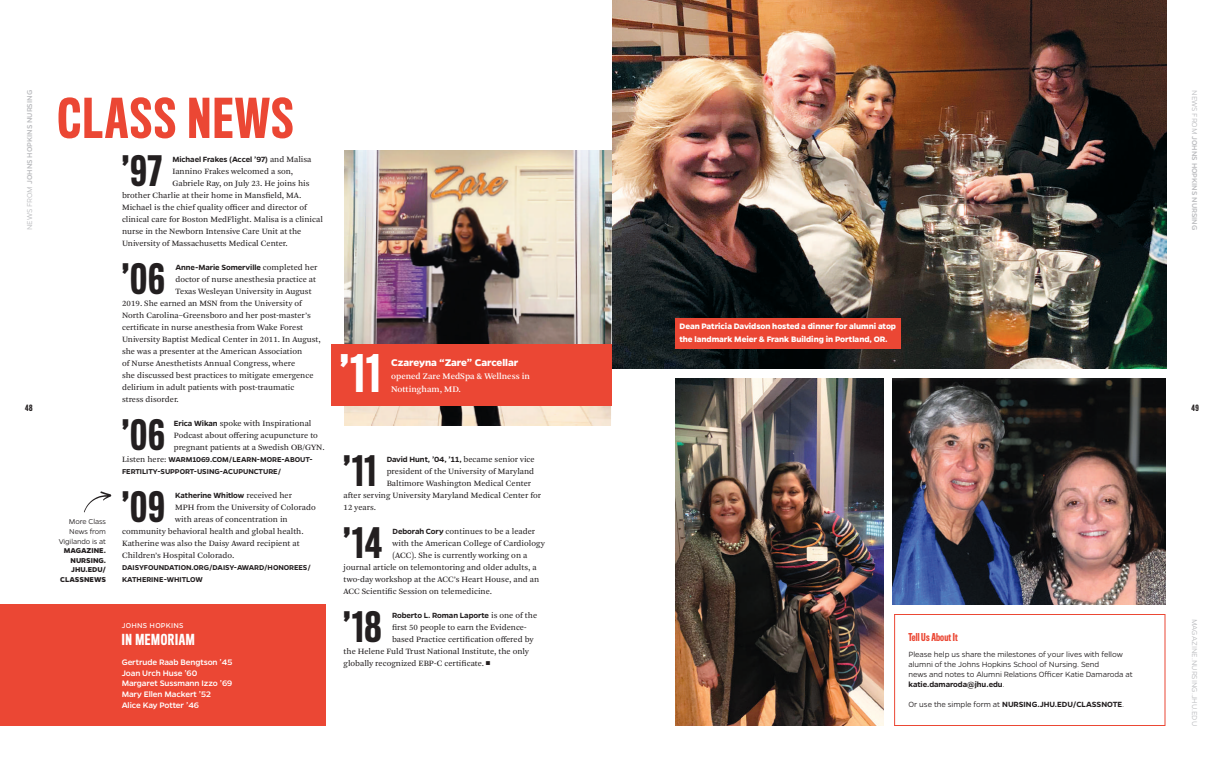
<style>
.page{position:relative;width:1224px;height:783px;background:#fff}
.page>*{position:absolute;margin:0;border:0;box-sizing:border-box;transform-origin:0 0}
.t1{font:500 50.5px "Titling Gothic FB Comp";letter-spacing:.04em;color:#eb4734}
.t2{font:500 47.5px "Titling Gothic FB Comp";color:#fff}
.t3{font:500 38.6px "Titling Gothic FB Comp";letter-spacing:.04em;color:#231f20}
.t4{font:500 14px "Titling Gothic FB Comp";letter-spacing:.05em;color:#fff}
.t5{font:700 11px "Gentona";letter-spacing:-.01em;color:#fff}
.t6{font:500 10px "Titling Gothic FB Comp";letter-spacing:.01em;color:#eb4734}
.t7{font:500 9px/10.8px "Gentona";letter-spacing:-.01em;color:#fff}
.t8{font:700 9px/13px "Gentona";letter-spacing:-.01em;color:#fff}
.t9{font:9px/13px "Arnhem Pro";color:#fff}
.t10{font:8.5px/12px "Arnhem Pro Blond";color:#231f20}
.t11{font:600 8.5px "Gentona";letter-spacing:-.01em;color:#231f20}
.t12{font:300 8.5px/10px "Gentona";letter-spacing:-.01em;color:#231f20}
.t13{font:600 8px/12px "Gentona";letter-spacing:-.005em;color:#231f20}
.t14{font:500 8px "Gentona";color:#bcbdc0}
.t15{font:700 8px/9.6px "Gentona";letter-spacing:-.005em;color:#231f20;text-align:right}
.t16{font:300 8px/9.6px "Gentona";letter-spacing:-.01em;color:#231f20;text-align:right}
.t17{font:300 8px "Gentona";color:#bcbdc0}
.t18{font:8px "Gentona";letter-spacing:.03em;color:#fff}
.t19{font:500 8px "Titling Gothic FB Comp";color:#231f20}
.s1{font-weight:300}
.s2{font-family:"Arnhem Pro Blond";font-weight:400}
.s3{font-family:"Gentona";font-weight:600}
.s4{font-family:"Arnhem Pro Blond";font-weight:400;font-size:8.5px}
.s5{font-weight:600}
</style>
<div class="page">
<img style="left:344px;top:150px;width:268px;height:276px">
<div style="left:894px;top:614px;width:272px;height:112px;border:1px solid #eb4734"></div>
<img style="left:675px;top:378px;width:208px;height:348px">
<img style="left:893px;top:379px;width:273px;height:226px">
<img style="left:612px;top:0;width:554px;height:369px">
<div style="left:331px;top:344px;width:281px;height:62px;background:#eb4734"></div>
<div style="left:0;top:604px;width:325px;height:122px;background:#eb4734"></div>
<div style="left:675px;top:318px;width:226px;height:31px;background:#eb4734"></div>
<svg style="left:84px;top:491px;width:27px;height:22px"></svg>
<p class="t14" style="left:25px;top:230px;width:142px;rotate:-90deg"><span class="s1">NEWS FROM</span> JOHNS HOPKINS NURSING</p>
<p class="t19" style="left:25px;top:404px;width:9px">48</p>
<h1 class="t1" style="left:58px;top:90px;width:237px">CLASS NEWS</h1>
<p class="t16" style="left:59px;top:517px;width:49px">More Class<br>News from<br>Vigilando is at</p>
<p class="t15" style="left:60px;top:546px;width:47px">MAGAZINE.<br>NURSING.<br>JHU.EDU/<br>CLASSNEWS</p>
<h3 class="t3" style="left:122px;top:149px;width:41px">’97</h3>
<p class="t11" style="left:172px;top:154px;width:141px">Michael Frakes (Accel ’97) <span class="s2">and Malisa</span></p>
<p class="t10" style="left:172px;top:165px;width:122px">Iannino Frakes welcomed a son,</p>
<p class="t10" style="left:172px;top:177px;width:139px">Gabriele Ray, on July 23. He joins his</p>
<p class="t10" style="left:122px;top:189px;width:181px">brother Charlie at their home in Mansfield, MA.</p>
<p class="t10" style="left:122px;top:201px;width:186px">Michael is the chief quality officer and director of</p>
<p class="t10" style="left:122px;top:213px;width:202px">clinical care for Boston MedFlight. Malisa is a clinical</p>
<p class="t10" style="left:122px;top:225px;width:181px">nurse in the Newborn Intensive Care Unit at the</p>
<p class="t10" style="left:122px;top:237px;width:167px">University of Massachusetts Medical Center.</p>
<h3 class="t3" style="left:122px;top:257px;width:44px">’06</h3>
<p class="t11" style="left:175px;top:262px;width:144px">Anne-Marie Somerville <span class="s2">completed her</span></p>
<p class="t10" style="left:175px;top:273px;width:142px">doctor of nurse anesthesia practice at</p>
<p class="t10" style="left:175px;top:285px;width:138px">Texas Wesleyan University in August</p>
<p class="t10" style="left:122px;top:297px;width:181px">2019. She earned an MSN from the University of</p>
<p class="t10" style="left:122px;top:309px;width:190px">North Carolina–Greensboro and her post-master’s</p>
<p class="t10" style="left:122px;top:321px;width:182px">certificate in nurse anesthesia from Wake Forest</p>
<p class="t10" style="left:122px;top:333px;width:200px">University Baptist Medical Center in 2011. In August,</p>
<p class="t10" style="left:122px;top:345px;width:182px">she was a presenter at the American Association</p>
<p class="t10" style="left:122px;top:357px;width:175px">of Nurse Anesthetists Annual Congress, where</p>
<p class="t10" style="left:122px;top:369px;width:193px">she discussed best practices to mitigate emergence</p>
<p class="t10" style="left:122px;top:381px;width:174px">delirium in adult patients with post-traumatic</p>
<p class="t10" style="left:122px;top:393px;width:58px">stress disorder.</p>
<h3 class="t3" style="left:122px;top:413px;width:44px">’06</h3>
<p class="t10" style="left:174px;top:417px;width:152px"><span class="s3">Erica Wikan</span> spoke with Inspirational<br>Podcast about offering acupuncture to pregnant patients at a Swedish OB/GYN.</p>
<p class="t13" style="left:122px;top:453px;width:192px"><span class="s4">Listen here:</span> WARM1069.COM/LEARN-MORE-ABOUT-<br>FERTILITY-SUPPORT-USING-ACUPUNCTURE/</p>
<h3 class="t3" style="left:122px;top:485px;width:44px">’09</h3>
<p class="t11" style="left:175px;top:490px;width:118px">Katherine Whitlow <span class="s2">received her</span></p>
<p class="t10" style="left:175px;top:501px;width:142px">MPH from the University of Colorado</p>
<p class="t10" style="left:175px;top:513px;width:114px">with areas of concentration in</p>
<p class="t10" style="left:122px;top:525px;width:183px">community behavioral health and global health.</p>
<p class="t10" style="left:122px;top:537px;width:179px">Katherine was also the Daisy Award recipient at</p>
<p class="t10" style="left:122px;top:549px;width:114px">Children’s Hospital Colorado.</p>
<p class="t13" style="left:122px;top:561px;width:190px">DAISYFOUNDATION.ORG/DAISY-AWARD/HONOREES/<br>KATHERINE-WHITLOW</p>
<p class="t18" style="left:122px;top:621px;width:63px">JOHNS HOPKINS</p>
<h3 class="t4" style="left:122px;top:632px;width:75px">IN MEMORIAM</h3>
<p class="t7" style="left:122px;top:657px;width:112px">Gertrude Raab Bengtson ’45<br>Joan Urch Huse ’60<br>Margaret Sussmann Izzo ’69<br>Mary Ellen Mackert ’52<br>Alice Kay Potter ’46</p>
<h2 class="t2" style="left:340px;top:347px;width:41px">’11</h2>
<p class="t5" style="left:391px;top:356px;width:129px">Czareyna “Zare” Carcellar</p>
<p class="t9" style="left:391px;top:370px;width:140px">opened Zare MedSpa &amp; Wellness in<br>Nottingham, MD.</p>
<h3 class="t3" style="left:344px;top:449px;width:34px">’11</h3>
<p class="t11" style="left:387px;top:454px;width:150px">David Hunt, ’04, ’11, <span class="s2">became senior vice</span></p>
<p class="t10" style="left:387px;top:465px;width:149px">president of the University of Maryland</p>
<p class="t10" style="left:387px;top:477px;width:146px">Baltimore Washington Medical Center</p>
<p class="t10" style="left:344px;top:489px;width:199px">after serving University Maryland Medical Center for</p>
<p class="t10" style="left:344px;top:501px;width:34px">12 years.</p>
<h3 class="t3" style="left:344px;top:521px;width:40px">’14</h3>
<p class="t10" style="left:393px;top:525px;width:144px"><span class="s3">Deborah Cory</span> continues to be a leader</p>
<p class="t10" style="left:393px;top:537px;width:154px">with the American College of Cardiology</p>
<p class="t10" style="left:393px;top:549px;width:136px">(ACC). She is currently working on a</p>
<p class="t10" style="left:344px;top:561px;width:195px">journal article on telemontoring and older adults, a</p>
<p class="t10" style="left:344px;top:573px;width:197px">two-day workshop at the ACC’s Heart House, and an</p>
<p class="t10" style="left:344px;top:585px;width:150px">ACC Scientific Session on telemedicine.</p>
<h3 class="t3" style="left:344px;top:605px;width:39px">’18</h3>
<p class="t11" style="left:392px;top:610px;width:147px">Roberto L. Roman Laporte <span class="s2">is one of the</span></p>
<p class="t10" style="left:392px;top:621px;width:136px">first 50 people to earn the Evidence-</p>
<p class="t10" style="left:392px;top:633px;width:143px">based Practice certification offered by</p>
<p class="t10" style="left:344px;top:645px;width:187px">the Helene Fuld Trust National Institute, the only</p>
<p class="t10" style="left:344px;top:657px;width:148px">globally recognized EBP-C certificate. ◼</p>
<p class="t8" style="left:680px;top:320px;width:218px">Dean Patricia Davidson hosted a dinner for alumni atop the landmark Meier &amp; Frank Building in Portland, OR.</p>
<p class="t14" style="left:1199px;top:90px;width:142px;rotate:90deg"><span class="s1">NEWS FROM</span> JOHNS HOPKINS NURSING</p>
<p class="t19" style="left:1192px;top:404px;width:9px">49</p>
<p class="t6" style="left:909px;top:631px;width:51px">Tell Us About It</p>
<p class="t12" style="left:909px;top:649px;width:226px">Please help us share the milestones of your lives with fellow alumni of the Johns Hopkins School of Nursing. Send<br>news and notes to Alumni Relations Officer Katie Damaroda at <span class="s5">katie.damaroda@jhu.edu</span>.</p>
<p class="t11" style="left:909px;top:699px;width:217px"><span class="s1">Or use the simple form at</span> NURSING.JHU.EDU/CLASSNOTE<span class="s1">.</span></p>
<p class="t17" style="left:1199px;top:619px;width:109px;rotate:90deg">MAGAZINE.NURSING.JHU.EDU</p>
</div>
